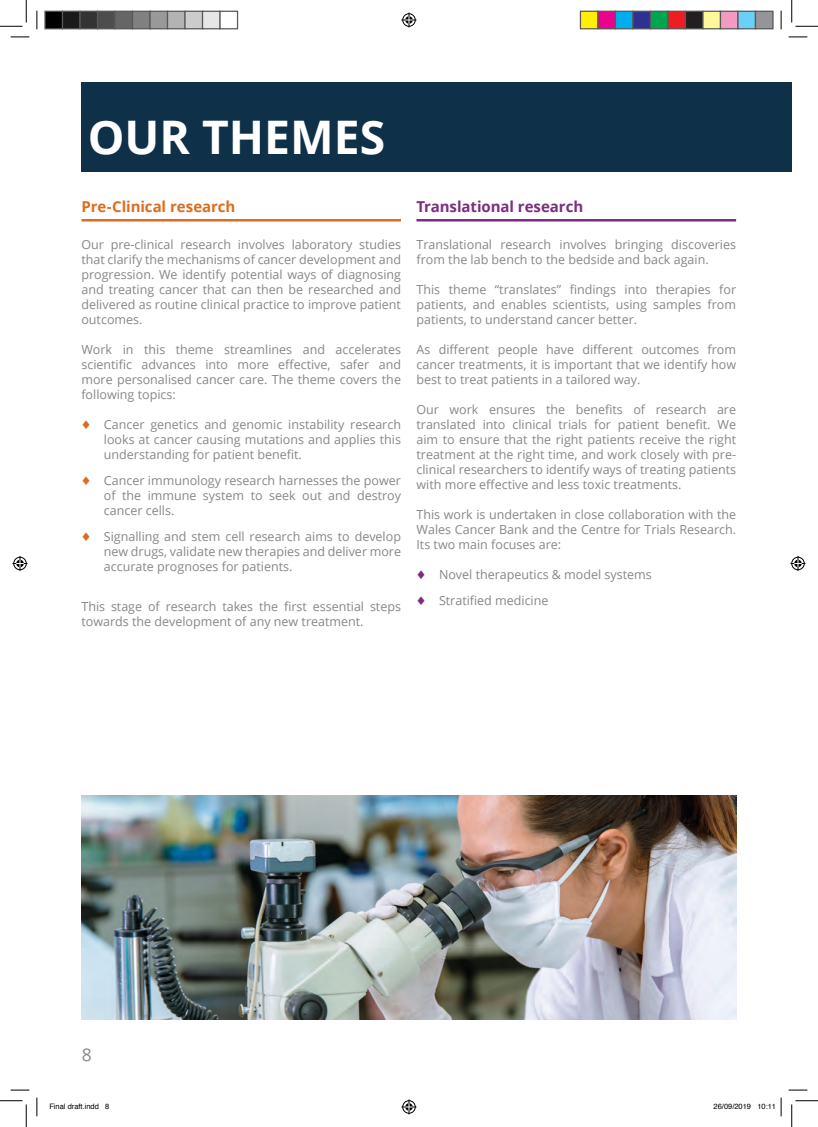
<style>
.page{position:relative;width:818px;height:1127px;background:#fff}
.page>*{position:absolute;margin:0;border:0;box-sizing:border-box;transform-origin:0 0}
.t1{font:700 46.25px "Open Sans";color:#fff}
.t2{font:17.5px "Open Sans";color:#878787}
.Title___Sidebar_1{font:700 15px "Open Sans";letter-spacing:-.005em;color:#7b2e7e}
.Title___Sidebar_1-2{font:700 15px "Open Sans";letter-spacing:-.005em;color:#de6c1e}
.Booklet_grey_text{font:12.5px/15px "Open Sans";color:#878787;text-align:justify}
.t3{font:7.5px "Helvetica";color:#000}
.s1{color:#de6c1e}
.s2{color:#7b2e7e}
</style>
<div class="page">
<div style="left:81px;top:82px;width:711px;height:90px;background:#0e3149"></div>
<hr style="left:416px;top:219px;width:320px;height:2px;background:#7b2e7e">
<img style="left:81px;top:795px;width:655px;height:223px">
<hr style="left:81px;top:219px;width:320px;height:2px;background:#de6c1e">
<svg style="left:11px;top:36px;width:18px;height:2px"></svg>
<svg style="left:788px;top:36px;width:19px;height:2px"></svg>
<svg style="left:11px;top:1089px;width:18px;height:1px"></svg>
<svg style="left:788px;top:1089px;width:19px;height:1px"></svg>
<svg style="left:36px;top:11px;width:2px;height:18px"></svg>
<svg style="left:36px;top:1097px;width:2px;height:18px"></svg>
<svg style="left:780px;top:11px;width:2px;height:18px"></svg>
<svg style="left:0;top:0;width:27px;height:27px"></svg>
<svg style="left:0;top:1100px;width:27px;height:26px"></svg>
<svg style="left:791px;top:0;width:27px;height:27px"></svg>
<svg style="left:791px;top:1100px;width:27px;height:26px"></svg>
<svg style="left:401px;top:13px;width:15px;height:15px"></svg>
<svg style="left:401px;top:1099px;width:15px;height:15px"></svg>
<svg style="left:13px;top:556px;width:15px;height:15px"></svg>
<svg style="left:790px;top:556px;width:15px;height:15px"></svg>
<div style="left:45px;top:11px;width:18px;height:18px;background:#000"></div>
<div style="left:44px;top:11px;width:19px;height:18px;border:1px solid #595959"></div>
<div style="left:63px;top:11px;width:17px;height:18px;background:#1a1a1a"></div>
<div style="left:62px;top:11px;width:19px;height:18px;border:1px solid #595959"></div>
<div style="left:80px;top:11px;width:18px;height:18px;background:#333"></div>
<div style="left:79px;top:11px;width:19px;height:18px;border:1px solid #595959"></div>
<div style="left:98px;top:11px;width:17px;height:18px;background:#4d4d4d"></div>
<div style="left:97px;top:11px;width:19px;height:18px;border:1px solid #595959"></div>
<div style="left:115px;top:11px;width:18px;height:18px;background:#666"></div>
<div style="left:114px;top:11px;width:19px;height:18px;border:1px solid #595959"></div>
<div style="left:133px;top:11px;width:17px;height:18px;background:#808080"></div>
<div style="left:132px;top:11px;width:19px;height:18px;border:1px solid #595959"></div>
<div style="left:150px;top:11px;width:18px;height:18px;background:#999"></div>
<div style="left:149px;top:11px;width:19px;height:18px;border:1px solid #595959"></div>
<div style="left:168px;top:11px;width:17px;height:18px;background:#b3b3b3"></div>
<div style="left:167px;top:11px;width:19px;height:18px;border:1px solid #595959"></div>
<div style="left:185px;top:11px;width:18px;height:18px;background:#ccc"></div>
<div style="left:184px;top:11px;width:19px;height:18px;border:1px solid #595959"></div>
<div style="left:203px;top:11px;width:17px;height:18px;background:#e6e6e6"></div>
<div style="left:202px;top:11px;width:19px;height:18px;border:1px solid #595959"></div>
<div style="left:219px;top:11px;width:19px;height:18px;border:1px solid #595959"></div>
<div style="left:580px;top:11px;width:18px;height:18px;background:#fff101"></div>
<div style="left:580px;top:11px;width:18px;height:18px;border:1px solid #595959"></div>
<div style="left:598px;top:11px;width:17px;height:18px;background:#ed028c"></div>
<div style="left:597px;top:11px;width:19px;height:18px;border:1px solid #595959"></div>
<div style="left:615px;top:11px;width:18px;height:18px;background:#00aeef"></div>
<div style="left:615px;top:11px;width:18px;height:18px;border:1px solid #595959"></div>
<div style="left:633px;top:11px;width:17px;height:18px;background:#2e3092"></div>
<div style="left:632px;top:11px;width:19px;height:18px;border:1px solid #595959"></div>
<div style="left:650px;top:11px;width:18px;height:18px;background:#00a54f"></div>
<div style="left:650px;top:11px;width:18px;height:18px;border:1px solid #595959"></div>
<div style="left:668px;top:11px;width:17px;height:18px;background:#ee1d23"></div>
<div style="left:667px;top:11px;width:19px;height:18px;border:1px solid #595959"></div>
<div style="left:685px;top:11px;width:18px;height:18px;background:#231f20"></div>
<div style="left:685px;top:11px;width:18px;height:18px;border:1px solid #595959"></div>
<div style="left:703px;top:11px;width:17px;height:18px;background:#fff79a"></div>
<div style="left:702px;top:11px;width:19px;height:18px;border:1px solid #595959"></div>
<div style="left:720px;top:11px;width:18px;height:18px;background:#f499c2"></div>
<div style="left:720px;top:11px;width:18px;height:18px;border:1px solid #595959"></div>
<div style="left:738px;top:11px;width:17px;height:18px;background:#6bcff6"></div>
<div style="left:737px;top:11px;width:19px;height:18px;border:1px solid #595959"></div>
<div style="left:755px;top:11px;width:18px;height:18px;background:#939598"></div>
<div style="left:755px;top:11px;width:18px;height:18px;border:1px solid #595959"></div>
<svg style="left:780px;top:1097px;width:2px;height:18px"></svg>
<p class="t1" style="left:88px;top:104px;width:299px">OUR THEMES</p>
<p class="Title___Sidebar_1-2" style="left:81px;top:196px;width:155px">Pre-Clinical research</p>
<p class="Booklet_grey_text" style="left:81px;top:236px;width:321px">Our pre-clinical research involves laboratory studies that clarify the mechanisms of cancer development and progression. We identify potential ways of diagnosing and treating cancer that can then be researched and delivered as routine clinical practice to improve patient outcomes.</p>
<p class="Booklet_grey_text" style="left:81px;top:341px;width:321px">Work in this theme streamlines and accelerates scientific advances into more effective, safer and more personalised cancer care. The theme covers the following topics:</p>
<p class="Booklet_grey_text" style="left:104px;top:416px;width:299px;text-indent:-22px"><span class="s1">♦</span> Cancer genetics and genomic instability research looks at cancer causing mutations and applies this understanding for patient benefit.</p>
<p class="Booklet_grey_text" style="left:104px;top:472px;width:299px;text-indent:-22px"><span class="s1">♦</span> Cancer immunology research harnesses the power of the immune system to seek out and destroy cancer cells.</p>
<p class="Booklet_grey_text" style="left:104px;top:528px;width:299px;text-indent:-22px"><span class="s1">♦</span> Signalling and stem cell research aims to develop new drugs, validate new therapies and deliver more accurate prognoses for patients.</p>
<p class="Booklet_grey_text" style="left:81px;top:598px;width:321px">This stage of research takes the first essential steps towards the development of any new treatment.</p>
<p class="Title___Sidebar_1" style="left:416px;top:196px;width:168px">Translational research</p>
<p class="Booklet_grey_text" style="left:416px;top:236px;width:321px">Translational research involves bringing discoveries from the lab bench to the bedside and back again.</p>
<p class="Booklet_grey_text" style="left:416px;top:281px;width:321px">This theme “translates” findings into therapies for patients, and enables scientists, using samples from patients, to understand cancer better.</p>
<p class="Booklet_grey_text" style="left:416px;top:341px;width:321px">As different people have different outcomes from cancer treatments, it is important that we identify how best to treat patients in a tailored way.</p>
<p class="Booklet_grey_text" style="left:416px;top:401px;width:321px">Our work ensures the benefits of research are translated into clinical trials for patient benefit. We aim to ensure that the right patients receive the right treatment at the right time, and work closely with pre&shy;clinical researchers to identify ways of treating patients with more effective and less toxic treatments.</p>
<p class="Booklet_grey_text" style="left:416px;top:506px;width:321px">This work is undertaken in close collaboration with the Wales Cancer Bank and the Centre for Trials Research.<br>Its two main focuses are:</p>
<p class="Booklet_grey_text" style="left:416px;top:566px;width:237px"><span class="s2">♦</span> Novel therapeutics &amp; model systems</p>
<p class="Booklet_grey_text" style="left:416px;top:592px;width:133px"><span class="s2">♦</span> Stratified medicine</p>
<h2 class="t2" style="left:82px;top:1042px;width:12px">8</h2>
<p class="t3" style="left:49px;top:1100px;width:62px">Final draft.indd 8</p>
<p class="t3" style="left:713px;top:1100px;width:64px">26/09/2019 10:11</p>
</div>
